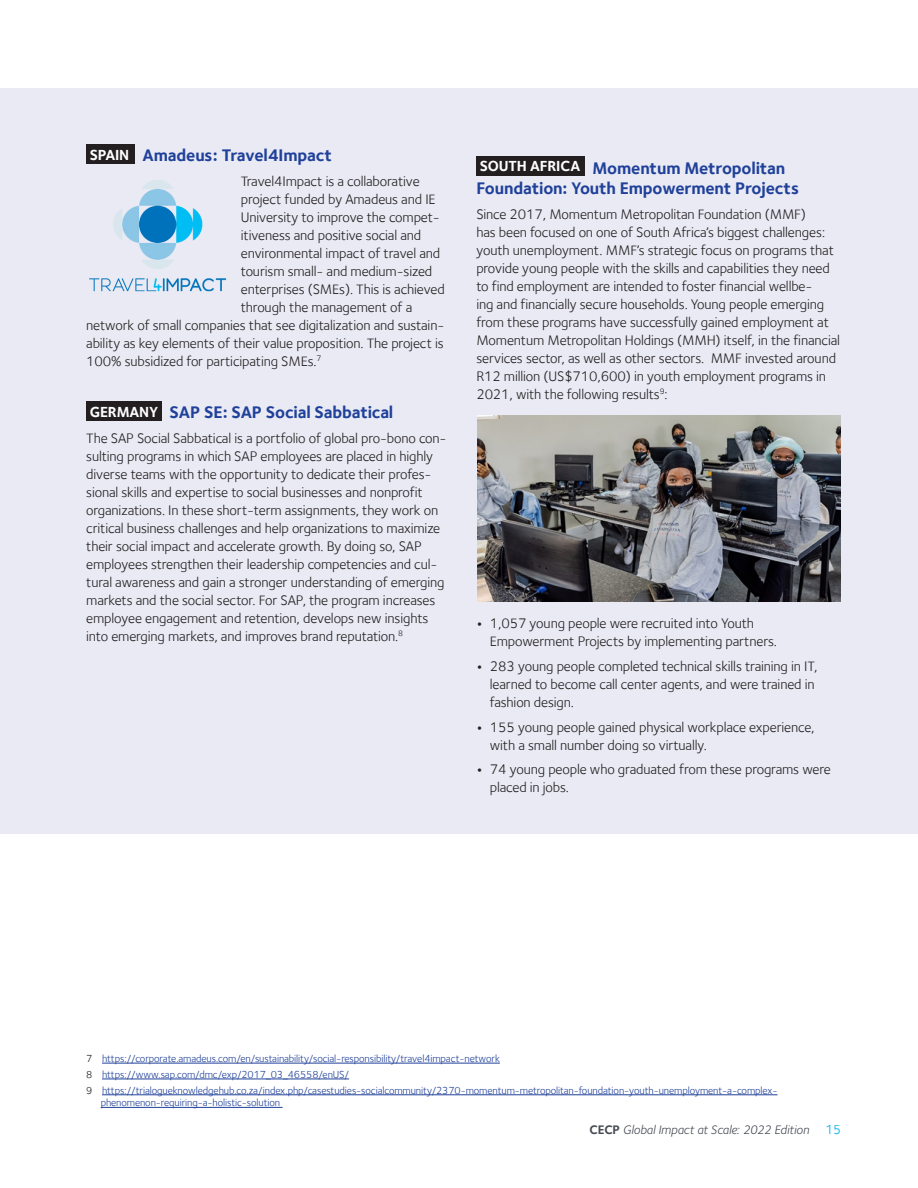
<style>
.page{position:relative;width:918px;height:1188px;background:#fff}
.page>*{position:absolute;margin:0;border:0;box-sizing:border-box;transform-origin:0 0}
.subhead{font:700 17.25px/19.5px "Foundry Sterling";letter-spacing:-.01em;color:#20419a}
.subhead-2{font:700 15px "Foundry Sterling";letter-spacing:-.01em;color:#fff}
.body_copy{font:14.25px/18px "Foundry Sterling";letter-spacing:-.01em;color:#231f20}
.t1{font:italic 12.75px "Foundry Sterling";letter-spacing:-.01em;color:#464b54}
.footnote{font:10.5px/12.6px "Foundry Sterling";letter-spacing:-.01em;color:#20419a}
.s1{font-weight:700}
.s2{color:#231f20}
.s3{font-weight:700;font-style:normal}
.s4{font-style:normal;font-size:13.5px;color:#00aeef}
</style>
<div class="page">
<div style="left:0;top:89px;width:918px;height:745px;background:#e9eaf4"></div>
<div style="left:86px;top:145px;width:49px;height:19px;background:#231f20"></div>
<img style="left:89px;top:180px;width:138px;height:112px">
<hr style="left:102px;top:1063px;width:398px;height:1px;background:#20419a">
<hr style="left:102px;top:1079px;width:247px;height:1px;background:#20419a">
<hr style="left:102px;top:1095px;width:676px;height:1px;background:#20419a">
<hr style="left:101px;top:1107px;width:182px;height:1px;background:#20419a">
<div style="left:86px;top:402px;width:76px;height:19px;background:#231f20"></div>
<div style="left:476px;top:156px;width:109px;height:19px;background:#231f20"></div>
<img style="left:478px;top:416px;width:362px;height:185px">
<p class="subhead-2" style="left:90px;top:146px;width:41px">SPAIN</p>
<p class="subhead" style="left:143px;top:145px;width:191px">Amadeus: Travel4Impact</p>
<p class="body_copy" style="left:241px;top:172px;width:180px">Travel4Impact is a collaborative</p>
<p class="body_copy" style="left:241px;top:190px;width:196px">project funded by Amadeus and IE</p>
<p class="body_copy" style="left:241px;top:208px;width:200px">University to improve the compet-</p>
<p class="body_copy" style="left:241px;top:226px;width:182px">itiveness and positive social and</p>
<p class="body_copy" style="left:241px;top:244px;width:201px">environmental impact of travel and</p>
<p class="body_copy" style="left:241px;top:262px;width:193px">tourism small- and medium-sized</p>
<p class="body_copy" style="left:241px;top:280px;width:206px">enterprises (SMEs). This is achieved</p>
<p class="body_copy" style="left:241px;top:298px;width:173px">through the management of a</p>
<p class="body_copy" style="left:86px;top:316px;width:360px">network of small companies that see digitalization and sustain-</p>
<p class="body_copy" style="left:86px;top:334px;width:359px">ability as key elements of their value proposition. The project is</p>
<p class="body_copy" style="left:86px;top:352px;width:237px">100% subsidized for participating SMEs.<sup>7</sup></p>
<p class="subhead-2" style="left:90px;top:403px;width:70px">GERMANY</p>
<p class="subhead" style="left:170px;top:402px;width:225px">SAP SE: SAP Social Sabbatical</p>
<p class="body_copy" style="left:86px;top:429px;width:362px">The SAP Social Sabbatical is a portfolio of global pro-bono con&shy;sulting programs in which SAP employees are placed in highly diverse teams with the opportunity to dedicate their profes&shy;sional skills and expertise to social businesses and nonprofit organizations. In these short-term assignments, they work on critical business challenges and help organizations to maximize their social impact and accelerate growth. By doing so, SAP employees strengthen their leadership competencies and cul&shy;tural awareness and gain a stronger understanding of emerging markets and the social sector. For SAP, the program increases employee engagement and retention, develops new insights into emerging markets, and improves brand reputation.<sup>8</sup></p>
<p class="subhead-2" style="left:480px;top:157px;width:102px">SOUTH AFRICA</p>
<p class="subhead" style="left:476px;top:159px;width:324px;text-indent:116px">Momentum Metropolitan<br>Foundation: Youth Empowerment Projects</p>
<p class="body_copy" style="left:476px;top:205px;width:365px">Since 2017, Momentum Metropolitan Foundation (MMF)<br>has been focused on one of South Africa’s biggest challenges: youth unemployment. MMF’s strategic focus on programs that provide young people with the skills and capabilities they need to find employment are intended to foster financial wellbe-<br>ing and financially secure households. Young people emerging from these programs have successfully gained employment at Momentum Metropolitan Holdings (MMH) itself, in the financial services sector, as well as other sectors. MMF invested around R12 million (US$710,600) in youth employment programs in 2021, with the following results<sup>9</sup>:</p>
<p class="body_copy" style="left:490px;top:614px;width:289px;text-indent:-14px"><span class="s1">•</span> 1,057 young people were recruited into Youth<br>Empowerment Projects by implementing partners.</p>
<p class="body_copy" style="left:490px;top:657px;width:329px;text-indent:-14px"><span class="s1">•</span> 283 young people completed technical skills training in IT, learned to become call center agents, and were trained in fashion design.</p>
<p class="body_copy" style="left:490px;top:718px;width:326px;text-indent:-14px"><span class="s1">•</span> 155 young people gained physical workplace experience, with a small number doing so virtually.</p>
<p class="body_copy" style="left:490px;top:761px;width:342px;text-indent:-14px"><span class="s1">•</span> 74 young people who graduated from these programs were placed in jobs.</p>
<p class="footnote" style="left:86px;top:1052px;width:415px"><span class="s2">7</span> https://corporate.amadeus.com/en/sustainability/social-responsibility/travel4impact-network</p>
<p class="footnote" style="left:86px;top:1068px;width:264px"><span class="s2">8</span> https://www.sap.com/dmc/exp/2017_03_46558/enUS/</p>
<p class="footnote" style="left:101px;top:1084px;width:678px;text-indent:-14px"><span class="s2">9</span> https://trialogueknowledgehub.co.za/index.php/casestudies-socialcommunity/2370-momentum-metropolitan-foundation-youth-unemployment-a-complex&shy;phenomenon-requiring-a-holistic-solution</p>
<p class="t1" style="left:590px;top:1122px;width:253px"><span class="s3">CECP</span> Global Impact at Scale: 2022 Edition <span class="s4">15</span></p>
</div>
